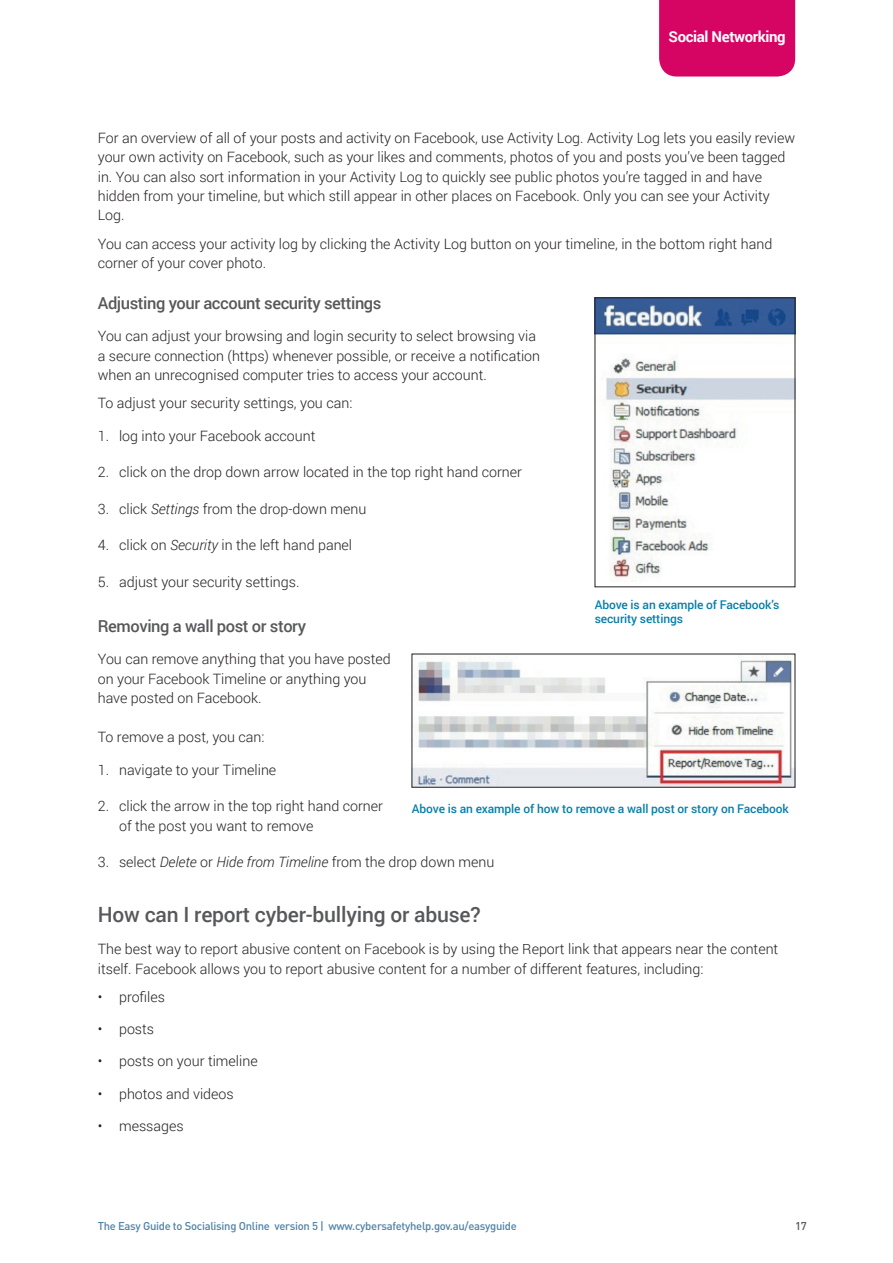
<style>
.page{position:relative;width:893px;height:1263px;background:#fff}
.page>*{position:absolute;margin:0;border:0;box-sizing:border-box;transform-origin:0 0}
.t1{font:500 21px "Roboto";letter-spacing:-.01em;color:#57585a}
.t2{font:500 16.5px "Roboto";letter-spacing:-.025em;color:#57585a}
.t3{font:700 15px "Roboto";letter-spacing:-.025em;color:#fff}
.t4{font:300 14.25px/19.5px "Roboto";color:#231f20}
.t5{font:500 12px/14.4px "Roboto";letter-spacing:-.01em;color:#067eaa}
.t6{font:500 11.25px "DIN";letter-spacing:-.025em;color:#4f82a7}
.t7{font:500 11.25px "DIN";color:#57585a}
.s1{font-style:italic}
</style>
<div class="page">
<div style="left:659px;top:0;width:136px;height:77px;background:#d60564"></div>
<img style="left:597px;top:300px;width:196px;height:282px">
<img style="left:414px;top:658px;width:379px;height:127px">
<p class="t3" style="left:669px;top:26px;width:119px">Social Networking</p>
<p class="t4" style="left:98px;top:127px;width:699px">For an overview of all of your posts and activity on Facebook, use Activity Log. Activity Log lets you easily review your own activity on Facebook, such as your likes and comments, photos of you and posts you’ve been tagged in. You can also sort information in your Activity Log to quickly see public photos you’re tagged in and have hidden from your timeline, but which still appear in other places on Facebook. Only you can see your Activity Log.</p>
<p class="t4" style="left:98px;top:233px;width:676px">You can access your activity log by clicking the Activity Log button on your timeline, in the bottom right hand corner of your cover photo.</p>
<p class="t2" style="left:98px;top:292px;width:285px">Adjusting your account security settings</p>
<p class="t4" style="left:98px;top:326px;width:444px">You can adjust your browsing and login security to select browsing via a secure connection (https) whenever possible, or receive a notification when an unrecognised computer tries to access your account.</p>
<p class="t4" style="left:98px;top:393px;width:256px">To adjust your security settings, you can:</p>
<p class="t4" style="left:98px;top:425px;width:219px">1. log into your Facebook account</p>
<p class="t4" style="left:98px;top:462px;width:426px">2. click on the drop down arrow located in the top right hand corner</p>
<p class="t4" style="left:98px;top:498px;width:270px">3. click <span class="s1">Settings</span> from the drop-down menu</p>
<p class="t4" style="left:98px;top:535px;width:256px">4. click on <span class="s1">Security</span> in the left hand panel</p>
<p class="t4" style="left:98px;top:571px;width:203px">5. adjust your security settings.</p>
<p class="t2" style="left:98px;top:614px;width:210px">Removing a wall post or story</p>
<p class="t4" style="left:98px;top:649px;width:294px">You can remove anything that you have posted on your Facebook Timeline or anything you have posted on Facebook.</p>
<p class="t4" style="left:98px;top:727px;width:168px">To remove a post, you can:</p>
<p class="t4" style="left:98px;top:759px;width:180px">1. navigate to your Timeline</p>
<p class="t4" style="left:119px;top:796px;width:265px;text-indent:-21px">2. click the arrow in the top right hand corner of the post you want to remove</p>
<p class="t4" style="left:98px;top:852px;width:398px">3. select <span class="s1">Delete</span> or <span class="s1">Hide from Timeline</span> from the drop down menu</p>
<h1 class="t1" style="left:98px;top:900px;width:384px">How can I report cyber-bullying or abuse?</h1>
<p class="t4" style="left:98px;top:939px;width:682px">The best way to report abusive content on Facebook is by using the Report link that appears near the content itself. Facebook allows you to report abusive content for a number of different features, including:</p>
<p class="t4" style="left:98px;top:986px;width:69px">• profiles</p>
<p class="t4" style="left:98px;top:1019px;width:58px">• posts</p>
<p class="t4" style="left:98px;top:1051px;width:161px">• posts on your timeline</p>
<p class="t4" style="left:98px;top:1083px;width:137px">• photos and videos</p>
<p class="t4" style="left:98px;top:1115px;width:87px">• messages</p>
<p class="t5" style="left:595px;top:597px;width:186px">Above is an example of Facebook’s security settings</p>
<p class="t5" style="left:412px;top:801px;width:378px">Above is an example of how to remove a wall post or story on Facebook</p>
<p class="t6" style="left:98px;top:1218px;width:421px">The Easy Guide to Socialising Online version 5 | www.cybersafetyhelp.gov.au/easyguide</p>
<p class="t7" style="left:795px;top:1218px;width:13px">17</p>
</div>
